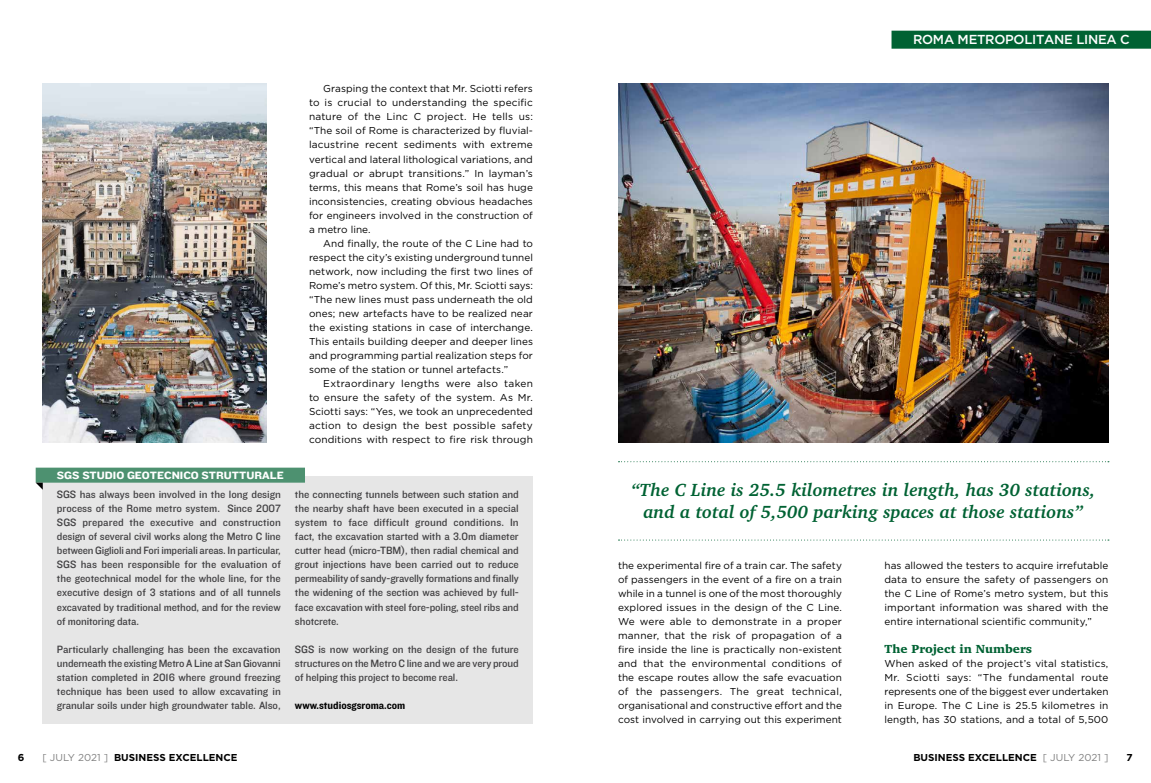
<style>
.page{position:relative;width:1151px;height:783px;background:#fff}
.page>*{position:absolute;margin:0;border:0;box-sizing:border-box;transform-origin:0 0}
.t1{font:italic 700 18px/22px "Charter IT Cby BT";color:#006233;text-align:center}
.t2{font:500 13px "Gotham";letter-spacing:-.02em;color:#fff}
.t3{font:900 12px "Charter IT Cby BT";color:#006233}
.t4{font:11px/14px "Knockout HTF31 Junior Middlewt";letter-spacing:-.01em;color:#414042;text-align:justify}
.t5{font:11px "Knockout HTF52 Cruiserweight";color:#fff}
.t6{font:11px "Knockout HTF51 Middleweight";color:#000}
.t7{font:10px/14px "Gotham";letter-spacing:.005em;color:#000;text-align:justify}
.t8{font:700 10px "Gotham";color:#000}
.s1{font-weight:400;color:#808080}
</style>
<div class="page">
<img style="left:618px;top:84px;width:490px;height:358px">
<img style="left:43px;top:84px;width:223px;height:358px">
<div style="left:891px;top:31px;width:260px;height:18px;background:#006233"></div>
<div style="left:43px;top:476px;width:490px;height:247px;background:#e6e6e6"></div>
<div style="left:36px;top:467px;width:269px;height:15px;background:#4d9170"></div>
<svg style="left:36px;top:482px;width:7px;height:7px"></svg>
<svg style="left:618px;top:461px;width:491px;height:1px"></svg>
<svg style="left:618px;top:539px;width:491px;height:1px"></svg>
<p class="t5" style="left:57px;top:469px;width:228px">SGS STUDIO GEOTECNICO STRUTTURALE</p>
<p class="t4" style="left:57px;top:488px;width:225px">SGS has always been involved in the long design process of the Rome metro system. Since 2007<br>SGS prepared the executive and construction design of several civil works along the Metro C line between Giglioli and Fori imperiali areas. In particular, SGS has been responsible for the evaluation of the geotechnical model for the whole line, for the executive design of 3 stations and of all tunnels excavated by traditional method, and for the review of monitoring data.</p>
<p class="t4" style="left:57px;top:642px;width:225px">Particularly challenging has been the excavation underneath the existing Metro A Line at San Giovanni station completed in 2016 where ground freezing technique has been used to allow excavating in granular soils under high groundwater table. Also,</p>
<p class="t7" style="left:309px;top:82px;width:225px;text-indent:14px">Grasping the context that Mr. Sciotti refers to is crucial to understanding the specific nature of the Linc C project. He tells us: “The soil of Rome is characterized by fluvial&shy;lacustrine recent sediments with extreme vertical and lateral lithological variations, and gradual or abrupt transitions.” In layman’s terms, this means that Rome’s soil has huge inconsistencies, creating obvious headaches for engineers involved in the construction of a metro line.</p>
<p class="t7" style="left:309px;top:236px;width:225px;text-indent:14px">And finally, the route of the C Line had to respect the city’s existing underground tunnel network, now including the first two lines of Rome’s metro system. Of this, Mr. Sciotti says: “The new lines must pass underneath the old ones; new artefacts have to be realized near the existing stations in case of interchange.<br>This entails building deeper and deeper lines and programming partial realization steps for some of the station or tunnel artefacts.”</p>
<p class="t7" style="left:309px;top:376px;width:225px;text-indent:14px">Extraordinary lengths were also taken to ensure the safety of the system. As Mr.<br>Sciotti says: “Yes, we took an unprecedented action to design the best possible safety conditions with respect to fire risk through</p>
<p class="t4" style="left:295px;top:488px;width:225px">the connecting tunnels between such station and the nearby shaft have been executed in a special system to face difficult ground conditions. In fact, the excavation started with a 3.0m diameter cutter head (micro-TBM), then radial chemical and grout injections have been carried out to reduce permeability of sandy-gravelly formations and finally the widening of the section was achieved by full&shy;face excavation with steel fore-poling, steel ribs and shotcrete.</p>
<p class="t4" style="left:295px;top:642px;width:225px">SGS is now working on the design of the future structures on the Metro C line and we are very proud of helping this project to become real.</p>
<p class="t6" style="left:295px;top:699px;width:112px">www.studiosgsroma.com</p>
<h2 class="t2" style="left:913px;top:31px;width:218px">ROMA METROPOLITANE LINEA C</h2>
<h1 class="t1" style="left:631px;top:478px;width:466px">“The C Line is 25.5 kilometres in length, has 30 stations, and a total of 5,500 parking spaces at those stations”</h1>
<p class="t7" style="left:884px;top:558px;width:225px">has allowed the testers to acquire irrefutable data to ensure the safety of passengers on the C Line of Rome’s metro system, but this important information was shared with the entire international scientific community,”</p>
<p class="t3" style="left:884px;top:641px;width:149px">The Project in Numbers</p>
<p class="t7" style="left:884px;top:656px;width:225px">When asked of the project’s vital statistics, Mr. Sciotti says: “The fundamental route represents one of the biggest ever undertaken in Europe. The C Line is 25.5 kilometres in length, has 30 stations, and a total of 5,500</p>
<p class="t7" style="left:618px;top:558px;width:225px">the experimental fire of a train car. The safety of passengers in the event of a fire on a train while in a tunnel is one of the most thoroughly explored issues in the design of the C Line.<br>We were able to demonstrate in a proper manner, that the risk of propagation of a fire inside the line is practically non-existent and that the environmental conditions of the escape routes allow the safe evacuation of the passengers. The great technical, organisational and constructive effort and the cost involved in carrying out this experiment</p>
<p class="t8" style="left:18px;top:750px;width:8px">6</p>
<p class="t8" style="left:43px;top:750px;width:197px"><span class="s1">[ JULY 2021 ]</span> BUSINESS EXCELLENCE</p>
<p class="t8" style="left:1127px;top:750px;width:8px">7</p>
<p class="t8" style="left:913px;top:750px;width:197px">BUSINESS EXCELLENCE <span class="s1">[ JULY 2021 ]</span></p>
</div>
